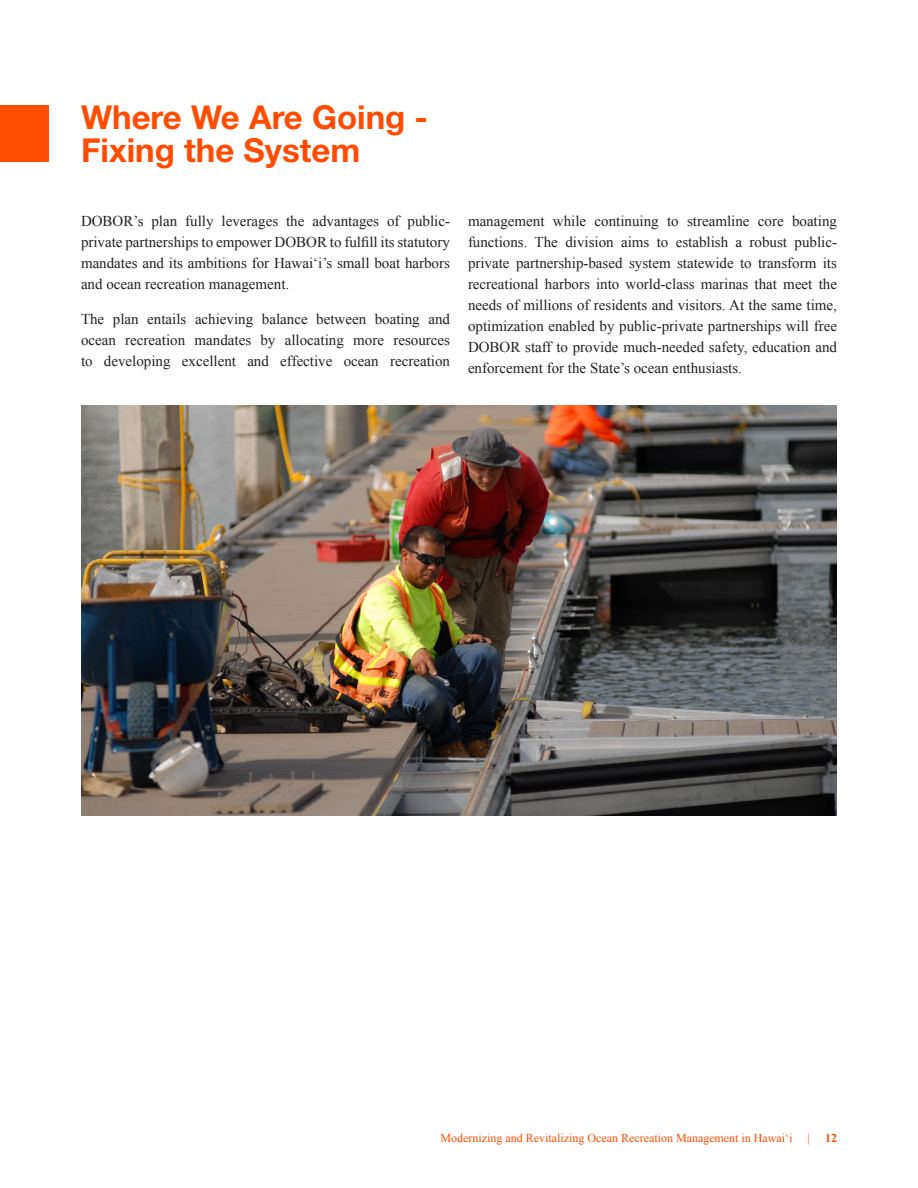
<style>
.page{position:relative;width:918px;height:1188px;background:#fff}
.page>*{position:absolute;margin:0;border:0;box-sizing:border-box;transform-origin:0 0}
.t1{font:700 33px/33px "Helvetica Neue LT Std";color:#ff4c00}
.Body{font:15px/21px "Times New Roman";color:#231f20;text-align:justify}
.Body-2{font:12px "Times New Roman";color:#ff4c00}
.Body-3{font:700 12px "Times New Roman";color:#ff4c00}
.s1{font-weight:400}
</style>
<div class="page">
<img style="left:81px;top:405px;width:756px;height:410px">
<div style="left:0;top:105px;width:49px;height:57px;background:#ff4c00"></div>
<p class="t1" style="left:81px;top:100px;width:349px">Where We Are Going -<br>Fixing the System</p>
<p class="Body" style="left:81px;top:211px;width:371px">DOBOR’s plan fully leverages the advantages of public&shy;private partnerships to empower DOBOR to fulfill its statutory mandates and its ambitions for Hawai‘i’s small boat harbors and ocean recreation management.</p>
<p class="Body" style="left:81px;top:308px;width:371px">The plan entails achieving balance between boating and ocean recreation mandates by allocating more resources to developing excellent and effective ocean recreation</p>
<p class="Body" style="left:468px;top:211px;width:371px">management while continuing to streamline core boating functions. The division aims to establish a robust public&shy;private partnership-based system statewide to transform its recreational harbors into world-class marinas that meet the needs of millions of residents and visitors. At the same time, optimization enabled by public-private partnerships will free DOBOR staff to provide much-needed safety, education and enforcement for the State’s ocean enthusiasts.</p>
<p class="Body-2" style="left:440px;top:1130px;width:354px">Modernizing and Revitalizing Ocean Recreation Management in Hawai‘i</p>
<p class="Body-3" style="left:808px;top:1130px;width:31px"><span class="s1">|</span> 12</p>
</div>
